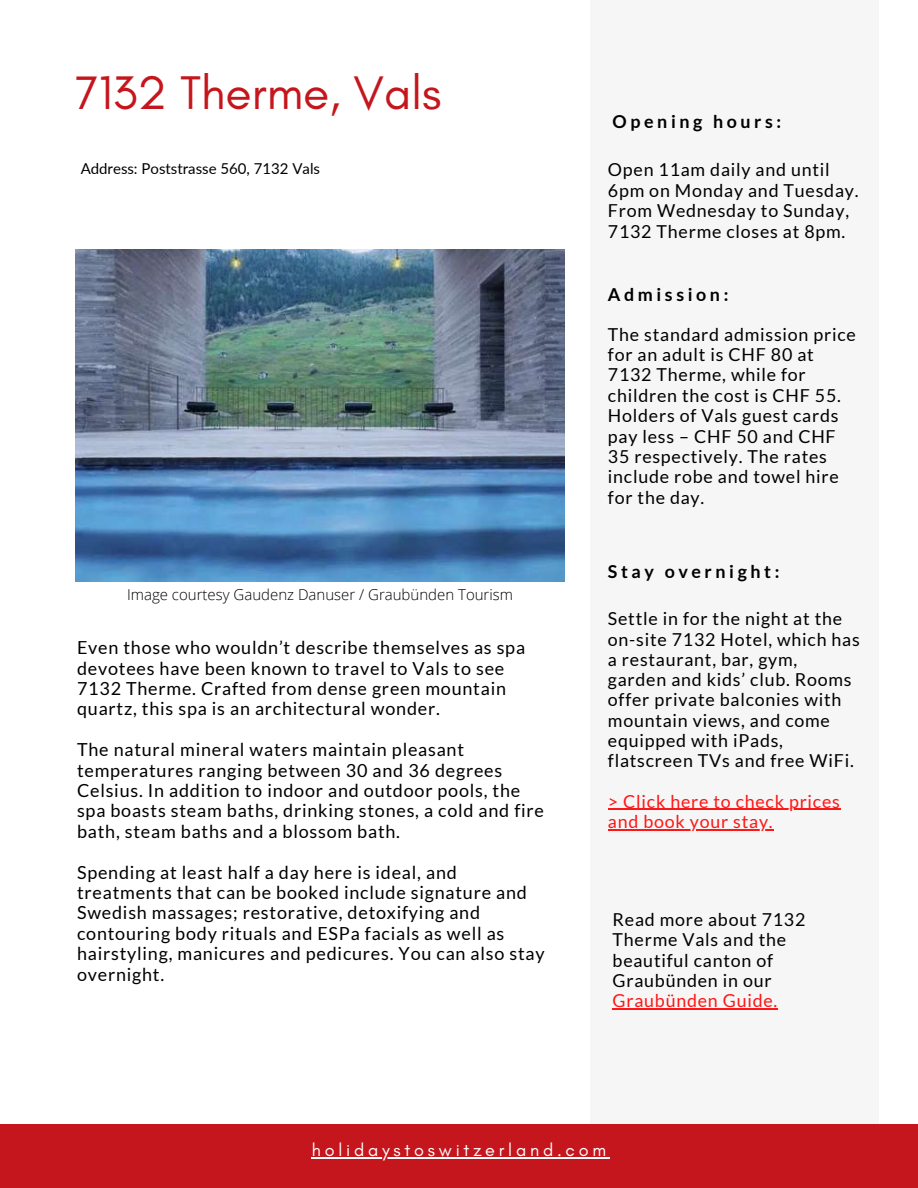
<style>
.page{position:relative;width:918px;height:1188px;background:#fff}
.page>*{position:absolute;margin:0;border:0;box-sizing:border-box;transform-origin:0 0}
.t1{font:48px "Glacial Indifference";color:#c4161c}
.t2{font:18px/20.4px "Lato";letter-spacing:.045em;color:#000}
.t3{font:18px "Glacial Indifference";letter-spacing:.21em;color:#fff}
.t4{font:17.85px/20.4px "Lato";letter-spacing:.045em;color:#000}
.t5{font:17.85px/20.2px "Lato";letter-spacing:.045em;color:#ff1616}
.t6{font:700 17.85px "Lato";letter-spacing:.2em;color:#000}
.t7{font:300 15px "Open Sans";color:#000}
.t8{font:15px "Lato";color:#000}
</style>
<div class="page">
<img style="left:75px;top:250px;width:490px;height:332px">
<div style="left:591px;top:0;width:288px;height:1188px;background:#f5f6f5"></div>
<hr style="left:608px;top:809px;width:233px;height:1px;background:#ff1616">
<hr style="left:608px;top:829px;width:165px;height:1px;background:#ff1616">
<div style="left:0;top:1125px;width:918px;height:63px;background:#c4161c"></div>
<hr style="left:312px;top:1158px;width:298px;height:1px;background:#fff">
<hr style="left:613px;top:1008px;width:165px;height:1px;background:#ff1616">
<h1 class="t1" style="left:75px;top:63px;width:368px">7132 Therme, Vals</h1>
<p class="t8" style="left:81px;top:159px;width:241px">Address: Poststrasse 560, 7132 Vals</p>
<p class="t7" style="left:127px;top:584px;width:388px">Image courtesy Gaudenz Danuser / Graubünden Tourism</p>
<p class="t2" style="left:77px;top:637px;width:450px">Even those who wouldn’t describe themselves as spa devotees have been known to travel to Vals to see 7132 Therme. Crafted from dense green mountain quartz, this spa is an architectural wonder.</p>
<p class="t2" style="left:77px;top:739px;width:469px">The natural mineral waters maintain pleasant temperatures ranging between 30 and 36 degrees Celsius. In addition to indoor and outdoor pools, the spa boasts steam baths, drinking stones, a cold and fire bath, steam baths and a blossom bath.</p>
<p class="t2" style="left:77px;top:861px;width:469px">Spending at least half a day here is ideal, and treatments that can be booked include signature and Swedish massages; restorative, detoxifying and contouring body rituals and ESPa facials as well as hairstyling, manicures and pedicures. You can also stay overnight.</p>
<p class="t6" style="left:613px;top:110px;width:170px">Opening hours:</p>
<p class="t4" style="left:608px;top:159px;width:252px">Open 11am daily and until<br>6pm on Monday and Tuesday.<br>From Wednesday to Sunday,<br>7132 Therme closes at 8pm.</p>
<p class="t6" style="left:608px;top:284px;width:122px">Admission:</p>
<p class="t4" style="left:608px;top:323px;width:249px">The standard admission price for an adult is CHF 80 at<br>7132 Therme, while for children the cost is CHF 55.<br>Holders of Vals guest cards pay less – CHF 50 and CHF<br>35 respectively. The rates include robe and towel hire for the day.</p>
<p class="t6" style="left:608px;top:560px;width:173px">Stay overnight:</p>
<p class="t4" style="left:608px;top:608px;width:253px">Settle in for the night at the on-site 7132 Hotel, which has a restaurant, bar, gym, garden and kids’ club. Rooms offer private balconies with mountain views, and come equipped with iPads, flatscreen TVs and free WiFi.</p>
<p class="t5" style="left:608px;top:791px;width:234px">&gt; Click here to check prices and book your stay.</p>
<p class="t4" style="left:613px;top:909px;width:194px">Read more about 7132<br>Therme Vals and the beautiful canton of<br>Graubünden in our</p>
<p class="t5" style="left:613px;top:990px;width:166px">Graubünden Guide.</p>
<p class="t3" style="left:312px;top:1139px;width:296px">holidaystoswitzerland.com</p>
</div>
